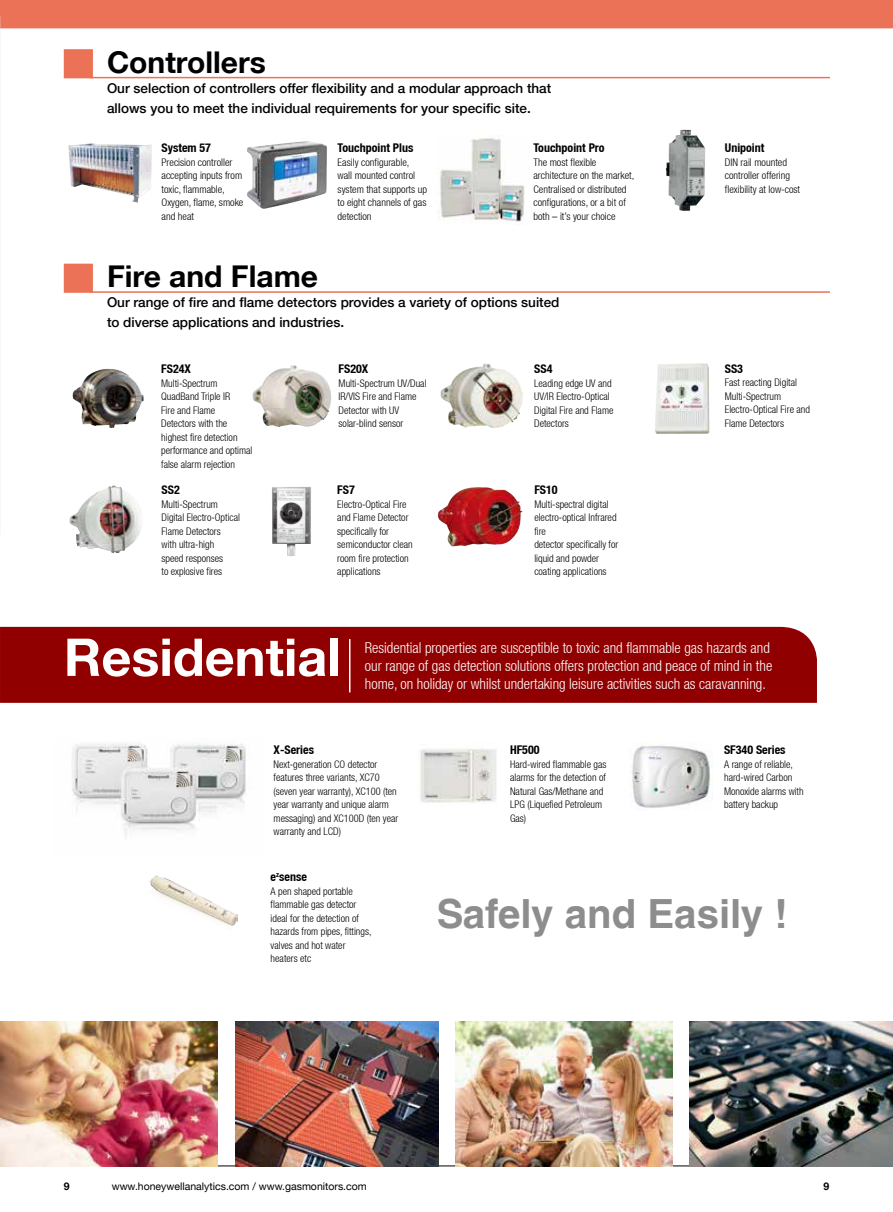
<style>
.page{position:relative;width:893px;height:1212px;background:#fff}
.page>*{position:absolute;margin:0;border:0;box-sizing:border-box;transform-origin:0 0}
.t1{font:700 52.2px "Helvetica Neue LT";color:#fff}
.t2{font:700 40.2px "Helvetica LT";color:#727171}
.t3{font:700 30px "Helvetica Neue LT";color:#000}
.t4{font:300 condensed 15px/18px "Helvetica Neue LT";color:#fff}
.t5{font:500 13.5px/20.1px "Helvetica Neue LT";color:#000}
.t6{font:700 condensed 12px "Helvetica Neue LT";color:#000}
.t7{font:300 condensed 10.5px/13.5px "Helvetica Neue LT";color:#000}
.t8{font:10.5px "Helvetica Neue LT";color:#000}
.t9{font:700 10.5px "Helvetica Neue LT";color:#000}
.s1{font-family:"Adobe Song Std";font-stretch:normal}
</style>
<div class="page">
<hr style="left:0;top:1166px;width:829px;height:1px;background:#000">
<img style="left:85px;top:369px;width:23px;height:10px">
<img style="left:655px;top:363px;width:54px;height:71px">
<img style="left:440px;top:363px;width:83px;height:65px">
<img style="left:273px;top:365px;width:21px;height:7px">
<img style="left:272px;top:487px;width:39px;height:69px">
<img style="left:438px;top:487px;width:84px;height:59px">
<img style="left:70px;top:485px;width:72px;height:68px">
<img style="left:666px;top:130px;width:39px;height:81px">
<img style="left:68px;top:143px;width:84px;height:60px">
<div style="left:64px;top:49px;width:29px;height:29px;background:#eb7257"></div>
<div style="left:64px;top:264px;width:29px;height:29px;background:#eb7257"></div>
<hr style="left:90px;top:77px;width:740px;height:1px;background:#eb7257">
<hr style="left:90px;top:291px;width:740px;height:2px;background:#eb7257">
<div style="left:0;top:0;width:893px;height:28px;background:#eb7257"></div>
<img style="left:440px;top:138px;width:85px;height:84px">
<div style="left:0;top:627px;width:817px;height:76px;background:#910000"></div>
<hr style="left:349px;top:639px;width:1px;height:53px;background:#fff">
<img style="left:72px;top:743px;width:174px;height:96px">
<img style="left:632px;top:742px;width:79px;height:66px">
<img style="left:149px;top:875px;width:88px;height:52px">
<img style="left:420px;top:748px;width:77px;height:55px">
<img style="left:690px;top:1021px;width:203px;height:145px">
<img style="left:235px;top:1021px;width:203px;height:145px">
<img style="left:455px;top:1021px;width:217px;height:145px">
<img style="left:0;top:1021px;width:218px;height:145px">
<img style="left:0;top:17px;width:1px;height:518px">
<img style="left:247px;top:141px;width:80px;height:68px">
<h3 class="t3" style="left:107px;top:43px;width:160px">Controllers</h3>
<p class="t5" style="left:107px;top:78px;width:446px">Our selection of controllers offer flexibility and a modular approach that allows you to meet the individual requirements for your specific site.</p>
<p class="t6" style="left:162px;top:141px;width:51px">System 57</p>
<p class="t7" style="left:162px;top:155px;width:83px">Precision controller accepting inputs from toxic, flammable,<br>Oxygen, flame, smoke and heat</p>
<h3 class="t3" style="left:107px;top:258px;width:213px">Fire and Flame</h3>
<p class="t6" style="left:338px;top:141px;width:77px">Touchpoint Plus</p>
<p class="t7" style="left:338px;top:155px;width:91px">Easily configurable,<br>wall mounted control system that supports up to eight channels of gas detection</p>
<p class="t6" style="left:533px;top:141px;width:73px">Touchpoint Pro</p>
<p class="t7" style="left:533px;top:155px;width:102px">The most flexible architecture on the market<span class="s1">,<br></span>Centralised or distributed configurations, or a bit of both – it’s your choice</p>
<p class="t5" style="left:107px;top:292px;width:454px">Our range of fire and flame detectors provides a variety of options suited to diverse applications and industries.</p>
<p class="t6" style="left:161px;top:362px;width:31px">FS24X</p>
<p class="t7" style="left:161px;top:376px;width:93px">Multi-Spectrum<br>QuadBand Triple IR<br>Fire and Flame<br>Detectors with the highest fire detection performance and optimal false alarm rejection</p>
<p class="t6" style="left:162px;top:483px;width:20px">SS2</p>
<p class="t7" style="left:162px;top:497px;width:80px">Multi-Spectrum<br>Digital Electro-Optical<br>Flame Detectors<br>with ultra-high<br>speed responses<br>to explosive fires</p>
<p class="t6" style="left:339px;top:362px;width:31px">FS20X</p>
<p class="t7" style="left:339px;top:376px;width:89px">Multi-Spectrum UV/Dual<br>IR/VIS Fire and Flame<br>Detector with UV solar-blind sensor</p>
<p class="t6" style="left:337px;top:483px;width:19px">FS7</p>
<p class="t7" style="left:337px;top:497px;width:77px">Electro-Optical Fire and Flame Detector specifically for semiconductor clean room fire protection applications</p>
<p class="t6" style="left:534px;top:362px;width:20px">SS4</p>
<p class="t7" style="left:534px;top:376px;width:81px">Leading edge UV and<br>UV/IR Electro-Optical<br>Digital Fire and Flame<br>Detectors</p>
<p class="t6" style="left:534px;top:483px;width:25px">FS10</p>
<p class="t7" style="left:534px;top:497px;width:86px">Multi-spectral digital electro-optical Infrared fire<br>detector specifically for liquid and powder coating applications</p>
<p class="t6" style="left:725px;top:141px;width:41px">Unipoint</p>
<p class="t7" style="left:725px;top:155px;width:77px">DIN rail mounted controller offering flexibility at low-cost</p>
<p class="t6" style="left:725px;top:361px;width:20px">SS3</p>
<p class="t7" style="left:725px;top:376px;width:87px">Fast reacting Digital<br>Multi-Spectrum<br>Electro-Optical Fire and<br>Flame Detectors</p>
<h1 class="t1" style="left:64px;top:625px;width:278px">Residential</h1>
<p class="t4" style="left:365px;top:638px;width:409px">Residential properties are susceptible to toxic and flammable gas hazards and our range of gas detection solutions offers protection and peace of mind in the home, on holiday or whilst undertaking leisure activities such as caravanning.</p>
<p class="t6" style="left:274px;top:742px;width:42px">X-Series</p>
<p class="t7" style="left:274px;top:757px;width:126px">Next-generation CO detector features three variants, XC70 (seven year warranty), XC100 (ten year warranty and unique alarm messaging) and XC100D (ten year warranty and LCD)</p>
<p class="t6" style="left:271px;top:870px;width:38px">e<sup>z</sup>sense</p>
<p class="t7" style="left:271px;top:884px;width:102px">A pen shaped portable flammable gas detector ideal for the detection of hazards from pipes, fittings, valves and hot water heaters etc</p>
<p class="t6" style="left:510px;top:742px;width:31px">HF500</p>
<p class="t7" style="left:510px;top:757px;width:98px">Hard-wired flammable gas alarms for the detection of<br>Natural Gas/Methane and<br>LPG (Liquefied Petroleum<br>Gas)</p>
<p class="t6" style="left:724px;top:742px;width:63px">SF340 Series</p>
<p class="t7" style="left:724px;top:757px;width:81px">A range of reliable, hard-wired Carbon<br>Monoxide alarms with battery backup</p>
<h2 class="t2" style="left:436px;top:889px;width:353px">Safely and Easily !</h2>
<p class="t9" style="left:64px;top:1179px;width:7px">9</p>
<p class="t8" style="left:112px;top:1179px;width:257px">www.honeywellanalytics.com / www.gasmonitors.com</p>
<p class="t9" style="left:823px;top:1179px;width:7px">9</p>
</div>
